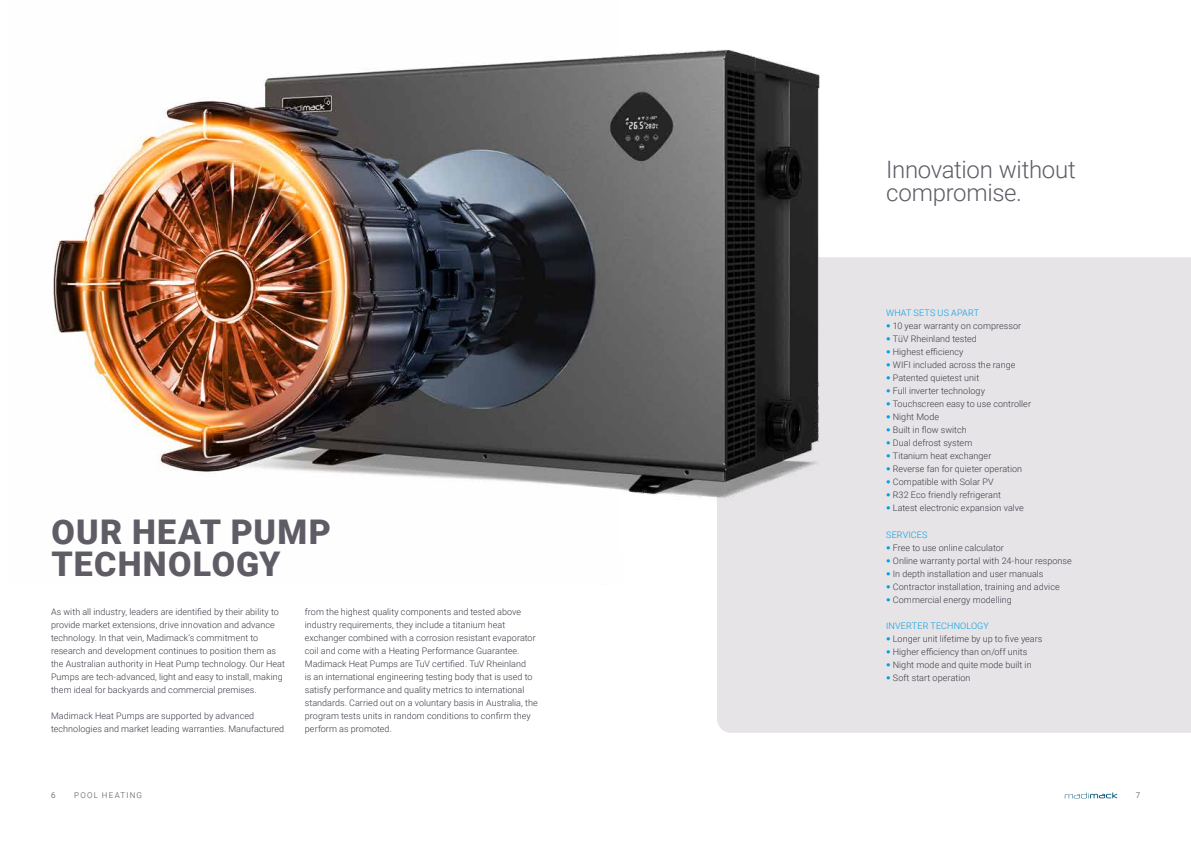
<style>
.page{position:relative;width:1191px;height:842px;background:#fff}
.page>*{position:absolute;margin:0;border:0;box-sizing:border-box;transform-origin:0 0}
.t1{font:900 34px/32.3px "Roboto";letter-spacing:.035em;color:#5f5c66}
.t2{font:300 24px/22.8px "Roboto";letter-spacing:-.01em;color:#5f5c66}
.t3{font:300 9px/13px "Roboto";letter-spacing:.005em;color:#383944}
.t4{font:300 9px "Roboto";letter-spacing:.015em;color:#009fe3}
.t5{font:300 8px "Roboto";letter-spacing:.155em;color:#534e4e}
.t6{font:300 8px "Roboto";color:#383944}
.s1{font-family:"Helvetica Neue";color:#009fe3}
</style>
<div class="page">
<div style="left:717px;top:257px;width:474px;height:476px;background:#e6e4e7"></div>
<svg style="left:1064px;top:792px;width:53px;height:6px"></svg>
<img style="left:53px;top:50px;width:820px;height:534px">
<h1 class="t1" style="left:52px;top:514px;width:281px">OUR HEAT PUMP<br>TECHNOLOGY</h1>
<p class="t3" style="left:51px;top:605px;width:235px">As with all industry, leaders are identified by their ability to provide market extensions, drive innovation and advance technology. In that vein, Madimack’s commitment to research and development continues to position them as the Australian authority in Heat Pump technology. Our Heat Pumps are tech-advanced, light and easy to install, making them ideal for backyards and commercial premises.</p>
<p class="t3" style="left:51px;top:709px;width:235px">Madimack Heat Pumps are supported by advanced technologies and market leading warranties. Manufactured</p>
<p class="t3" style="left:305px;top:605px;width:234px">from the highest quality components and tested above industry requirements, they include a titanium heat exchanger combined with a corrosion resistant evaporator coil and come with a Heating Performance Guarantee.<br>Madimack Heat Pumps are TuV certified. TuV Rheinland<br>is an international engineering testing body that is used to satisfy performance and quality metrics to international standards. Carried out on a voluntary basis in Australia, the program tests units in random conditions to confirm they perform as promoted.</p>
<h2 class="t2" style="left:886px;top:158px;width:191px">Innovation without compromise.</h2>
<p class="t4" style="left:886px;top:306px;width:95px">WHAT SETS US APART</p>
<p class="t3" style="left:886px;top:319px;width:136px"><span class="s1">•</span> 10 year warranty on compressor</p>
<p class="t3" style="left:886px;top:332px;width:92px"><span class="s1">•</span> TüV Rheinland tested</p>
<p class="t3" style="left:886px;top:345px;width:79px"><span class="s1">•</span> Highest efficiency</p>
<p class="t3" style="left:886px;top:358px;width:131px"><span class="s1">•</span> WIFI included across the range</p>
<p class="t3" style="left:886px;top:371px;width:95px"><span class="s1">•</span> Patented quietest unit</p>
<p class="t3" style="left:886px;top:384px;width:100px"><span class="s1">•</span> Full inverter technology</p>
<p class="t3" style="left:886px;top:397px;width:146px"><span class="s1">•</span> Touchscreen easy to use controller</p>
<p class="t3" style="left:886px;top:410px;width:54px"><span class="s1">•</span> Night Mode</p>
<p class="t3" style="left:886px;top:423px;width:82px"><span class="s1">•</span> Built in flow switch</p>
<p class="t3" style="left:886px;top:436px;width:88px"><span class="s1">•</span> Dual defrost system</p>
<p class="t3" style="left:886px;top:449px;width:107px"><span class="s1">•</span> Titanium heat exchanger</p>
<p class="t3" style="left:886px;top:462px;width:138px"><span class="s1">•</span> Reverse fan for quieter operation</p>
<p class="t3" style="left:886px;top:475px;width:109px"><span class="s1">•</span> Compatible with Solar PV</p>
<p class="t3" style="left:886px;top:488px;width:116px"><span class="s1">•</span> R32 Eco friendly refrigerant</p>
<p class="t3" style="left:886px;top:501px;width:139px"><span class="s1">•</span> Latest electronic expansion valve</p>
<p class="t4" style="left:886px;top:528px;width:43px">SERVICES</p>
<p class="t3" style="left:886px;top:541px;width:119px"><span class="s1">•</span> Free to use online calculator</p>
<p class="t3" style="left:886px;top:554px;width:187px"><span class="s1">•</span> Online warranty portal with 24-hour response</p>
<p class="t3" style="left:886px;top:567px;width:159px"><span class="s1">•</span> In depth installation and user manuals</p>
<p class="t3" style="left:886px;top:580px;width:175px"><span class="s1">•</span> Contractor installation, training and advice</p>
<p class="t3" style="left:886px;top:593px;width:127px"><span class="s1">•</span> Commercial energy modelling</p>
<p class="t4" style="left:886px;top:619px;width:104px">INVERTER TECHNOLOGY</p>
<p class="t3" style="left:886px;top:632px;width:158px"><span class="s1">•</span> Longer unit lifetime by up to five years</p>
<p class="t3" style="left:886px;top:645px;width:143px"><span class="s1">•</span> Higher efficiency than on/off units</p>
<p class="t3" style="left:886px;top:658px;width:147px"><span class="s1">•</span> Night mode and quite mode built in</p>
<p class="t3" style="left:886px;top:671px;width:86px"><span class="s1">•</span> Soft start operation</p>
<p class="t6" style="left:51px;top:790px;width:6px">6</p>
<p class="t5" style="left:74px;top:790px;width:69px">POOL HEATING</p>
<p class="t6" style="left:1135px;top:790px;width:6px">7</p>
</div>
